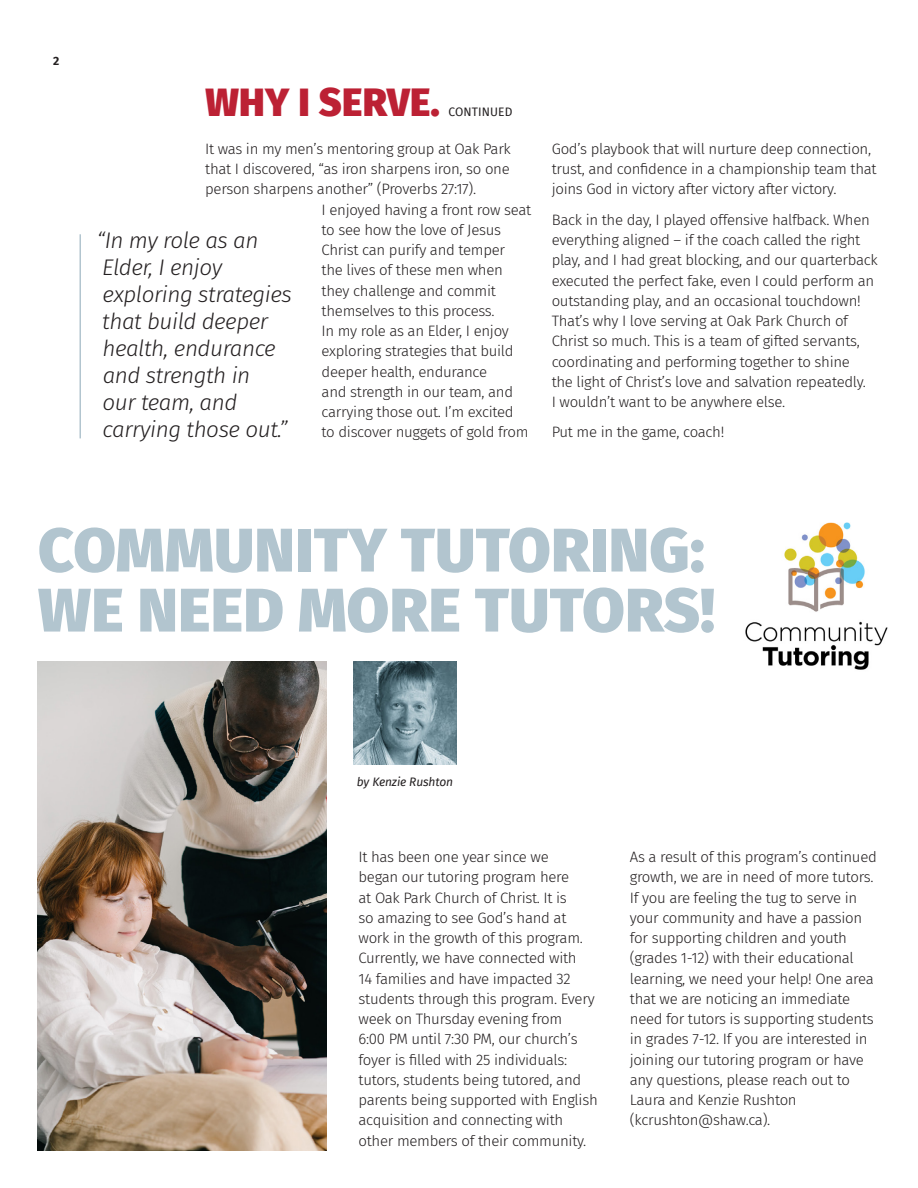
<style>
.page{position:relative;width:918px;height:1188px;background:#fff}
.page>*{position:absolute;margin:0;border:0;box-sizing:border-box;transform-origin:0 0}
._02_HeadlineStyle1{font:900 61.5px/60px "Fira Sans";letter-spacing:.01em;color:#b2c5cf}
._02_HeadlineStyle1-2{font:900 39px "Fira Sans";letter-spacing:.01em;color:#bc2134}
._07_CallOuts{font:italic 300 22.5px/27px "Fira Sans";letter-spacing:-.02em;color:#231f20}
._01_Main_Text{font:300 15px/20.2px "Fira Sans";letter-spacing:-.02em;color:#231f20}
._04_Name{font:italic 12px "Fira Sans";letter-spacing:-.01em;color:#231f20}
._02_HeadlineStyle1-3{font:12px "Fira Sans";letter-spacing:.01em;color:#231f20}
.t1{font:700 12px "Fira Sans";color:#231f20}
</style>
<div class="page">
<img style="left:745px;top:522px;width:143px;height:148px">
<img style="left:38px;top:662px;width:288px;height:488px">
<hr style="left:80px;top:234px;width:1px;height:204px;background:#b2c5cf">
<img style="left:353px;top:661px;width:104px;height:104px">
<p class="t1" style="left:53px;top:51px;width:8px">2</p>
<p class="_02_HeadlineStyle1-2" style="left:205px;top:67px;width:236px">WHY I SERVE.</p>
<p class="_02_HeadlineStyle1-3" style="left:449px;top:103px;width:65px">CONTINUED</p>
<p class="_01_Main_Text" style="left:205px;top:138px;width:307px">It was in my men’s mentoring group at Oak Park</p>
<p class="_01_Main_Text" style="left:205px;top:159px;width:306px">that I discovered, “as iron sharpens iron, so one</p>
<p class="_01_Main_Text" style="left:205px;top:179px;width:272px">person sharpens another” (Proverbs 27:17).</p>
<p class="_01_Main_Text" style="left:322px;top:199px;width:211px">I enjoyed having a front row seat</p>
<p class="_01_Main_Text" style="left:322px;top:219px;width:181px">to see how the love of Jesus</p>
<p class="_01_Main_Text" style="left:322px;top:240px;width:185px">Christ can purify and temper</p>
<p class="_01_Main_Text" style="left:322px;top:260px;width:183px">the lives of these men when</p>
<p class="_01_Main_Text" style="left:322px;top:280px;width:176px">they challenge and commit</p>
<p class="_01_Main_Text" style="left:322px;top:300px;width:175px">themselves to this process.</p>
<p class="_01_Main_Text" style="left:322px;top:321px;width:189px">In my role as an Elder, I enjoy</p>
<p class="_01_Main_Text" style="left:322px;top:341px;width:193px">exploring strategies that build</p>
<p class="_01_Main_Text" style="left:322px;top:361px;width:167px">deeper health, endurance</p>
<p class="_01_Main_Text" style="left:322px;top:381px;width:193px">and strength in our team, and</p>
<p class="_01_Main_Text" style="left:322px;top:402px;width:194px">carrying those out. I’m excited</p>
<p class="_01_Main_Text" style="left:322px;top:422px;width:208px">to discover nuggets of gold from</p>
<p class="_07_CallOuts" style="left:97px;top:226px;width:196px">“In my role as an<br>Elder, I enjoy exploring strategies that build deeper health, endurance and strength in<br>our team, and carrying those out.”</p>
<p class="_01_Main_Text" style="left:552px;top:138px;width:327px">God’s playbook that will nurture deep connection, trust, and confidence in a championship team that joins God in victory after victory after victory.</p>
<p class="_01_Main_Text" style="left:552px;top:209px;width:328px">Back in the day, I played offensive halfback. When everything aligned – if the coach called the right play, and I had great blocking, and our quarterback executed the perfect fake, even I could perform an outstanding play, and an occasional touchdown!<br>That’s why I love serving at Oak Park Church of Christ so much. This is a team of gifted servants, coordinating and performing together to shine<br>the light of Christ’s love and salvation repeatedly.<br>I wouldn’t want to be anywhere else.</p>
<p class="_01_Main_Text" style="left:552px;top:422px;width:174px">Put me in the game, coach!</p>
<p class="_02_HeadlineStyle1" style="left:38px;top:514px;width:678px">COMMUNITY TUTORING:<br>WE NEED MORE TUTORS!</p>
<p class="_04_Name" style="left:357px;top:773px;width:98px">by Kenzie Rushton</p>
<p class="_01_Main_Text" style="left:359px;top:847px;width:241px">It has been one year since we<br>began our tutoring program here<br>at Oak Park Church of Christ. It is<br>so amazing to see God’s hand at work in the growth of this program.<br>Currently, we have connected with<br>14 families and have impacted 32 students through this program. Every week on Thursday evening from<br>6:00 PM until 7:30 PM, our church’s foyer is filled with 25 individuals: tutors, students being tutored, and parents being supported with English acquisition and connecting with other members of their community.</p>
<p class="_01_Main_Text" style="left:630px;top:847px;width:249px">As a result of this program’s continued growth, we are in need of more tutors.<br>If you are feeling the tug to serve in your community and have a passion for supporting children and youth (grades 1-12) with their educational learning, we need your help! One area that we are noticing an immediate need for tutors is supporting students in grades 7-12. If you are interested in joining our tutoring program or have any questions, please reach out to Laura and Kenzie Rushton (kcrushton@shaw.ca).</p>
</div>
